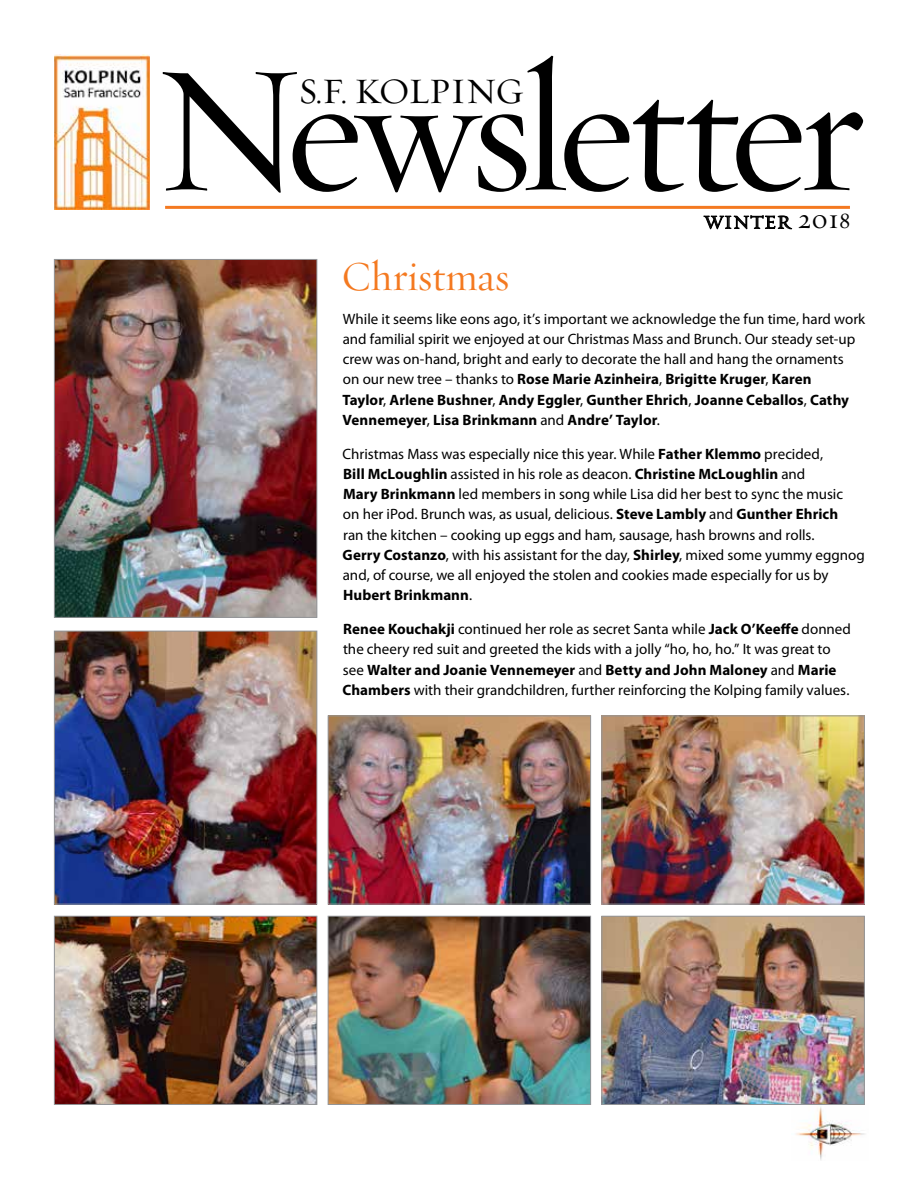
<style>
.page{position:relative;width:918px;height:1188px;background:#fff}
.page>*{position:absolute;margin:0;border:0;box-sizing:border-box;transform-origin:0 0}
.t1{font:183px "Requiem Display HTF Roman";letter-spacing:-.045em;color:#000}
.t2{font:42px "Requiem Display HTF Roman";letter-spacing:.005em;color:#f47920}
.t3{font:36px "Requiem Text HTF Roman";letter-spacing:-.025em;color:#000}
.t4{font:18.9px "Requiem Text HTF Roman";letter-spacing:.035em;color:#000}
.t5{font:15px/20.2px "Myriad Pro";color:#000}
.s1{font-size:27px}
.s2{font-size:21.75px}
.s3{font-weight:700}
</style>
<div class="page">
<img style="left:56px;top:261px;width:259px;height:355px">
<div style="left:54px;top:259px;width:263px;height:359px;border:1px solid #939598"></div>
<img style="left:54px;top:54px;width:96px;height:155px">
<svg style="left:704px;top:215px;width:88px;height:15px"></svg>
<hr style="left:165px;top:206px;width:685px;height:3px;background:#f47920">
<img style="left:796px;top:1105px;width:69px;height:55px">
<img style="left:56px;top:633px;width:259px;height:269px">
<div style="left:54px;top:631px;width:263px;height:273px;border:1px solid #939598"></div>
<img style="left:330px;top:718px;width:259px;height:184px">
<div style="left:328px;top:716px;width:263px;height:188px;border:1px solid #939598"></div>
<img style="left:330px;top:918px;width:259px;height:185px">
<div style="left:328px;top:916px;width:263px;height:189px;border:1px solid #939598"></div>
<img style="left:56px;top:918px;width:259px;height:185px">
<div style="left:54px;top:916px;width:263px;height:189px;border:1px solid #939598"></div>
<img style="left:604px;top:718px;width:259px;height:184px">
<div style="left:602px;top:716px;width:263px;height:188px;border:1px solid #939598"></div>
<img style="left:604px;top:918px;width:259px;height:185px">
<div style="left:602px;top:916px;width:263px;height:189px;border:1px solid #939598"></div>
<h1 class="t1" style="left:153px;top:22px;width:711px">Newsletter</h1>
<h3 class="t3" style="left:298px;top:70px;width:227px">S.F. KOLPING</h3>
<p class="t4" style="left:704px;top:211px;width:148px">WINTER <span class="s1">201</span><span class="s2">8</span></p>
<h2 class="t2" style="left:342px;top:252px;width:169px">Christmas</h2>
<p class="t5" style="left:342px;top:308px;width:524px">While it seems like eons ago, it’s important we acknowledge the fun time, hard work and familial spirit we enjoyed at our Christmas Mass and Brunch. Our steady set-up crew was on-hand, bright and early to decorate the hall and hang the ornaments<br>on our new tree – thanks to <span class="s3">Rose Marie Azinheira</span>, <span class="s3">Brigitte Kruger</span>, <span class="s3">Karen<br>Taylor</span>, <span class="s3">Arlene Bushner</span>, <span class="s3">Andy Eggler</span>, <span class="s3">Gunther Ehrich</span>, <span class="s3">Joanne Ceballos</span>, <span class="s3">Cathy Vennemeyer</span>, <span class="s3">Lisa Brinkmann</span> and <span class="s3">Andre’ Taylor</span>.</p>
<p class="t5" style="left:343px;top:443px;width:524px">Christmas Mass was especially nice this year. While <span class="s3">Father Klemmo</span> precided,<br><span class="s3">Bill McLoughlin</span> assisted in his role as deacon. <span class="s3">Christine McLoughlin</span> and<br><span class="s3">Mary Brinkmann</span> led members in song while Lisa did her best to sync the music<br>on her iPod. Brunch was, as usual, delicious. <span class="s3">Steve Lambly</span> and <span class="s3">Gunther Ehrich<br></span>ran the kitchen – cooking up eggs and ham, sausage, hash browns and rolls.<br><span class="s3">Gerry Costanzo</span>, with his assistant for the day, <span class="s3">Shirley</span>, mixed some yummy eggnog and, of course, we all enjoyed the stolen and cookies made especially for us by <span class="s3">Hubert Brinkmann</span>.</p>
<p class="t5" style="left:343px;top:619px;width:510px"><span class="s3">Renee Kouchakji</span> continued her role as secret Santa while <span class="s3">Jack O’Keeffe</span> donned the cheery red suit and greeted the kids with a jolly “ho, ho, ho.” It was great to see <span class="s3">Walter and Joanie Vennemeyer</span> and <span class="s3">Betty and John Maloney</span> and <span class="s3">Marie Chambers</span> with their grandchildren, further reinforcing the Kolping family values.</p>
</div>
